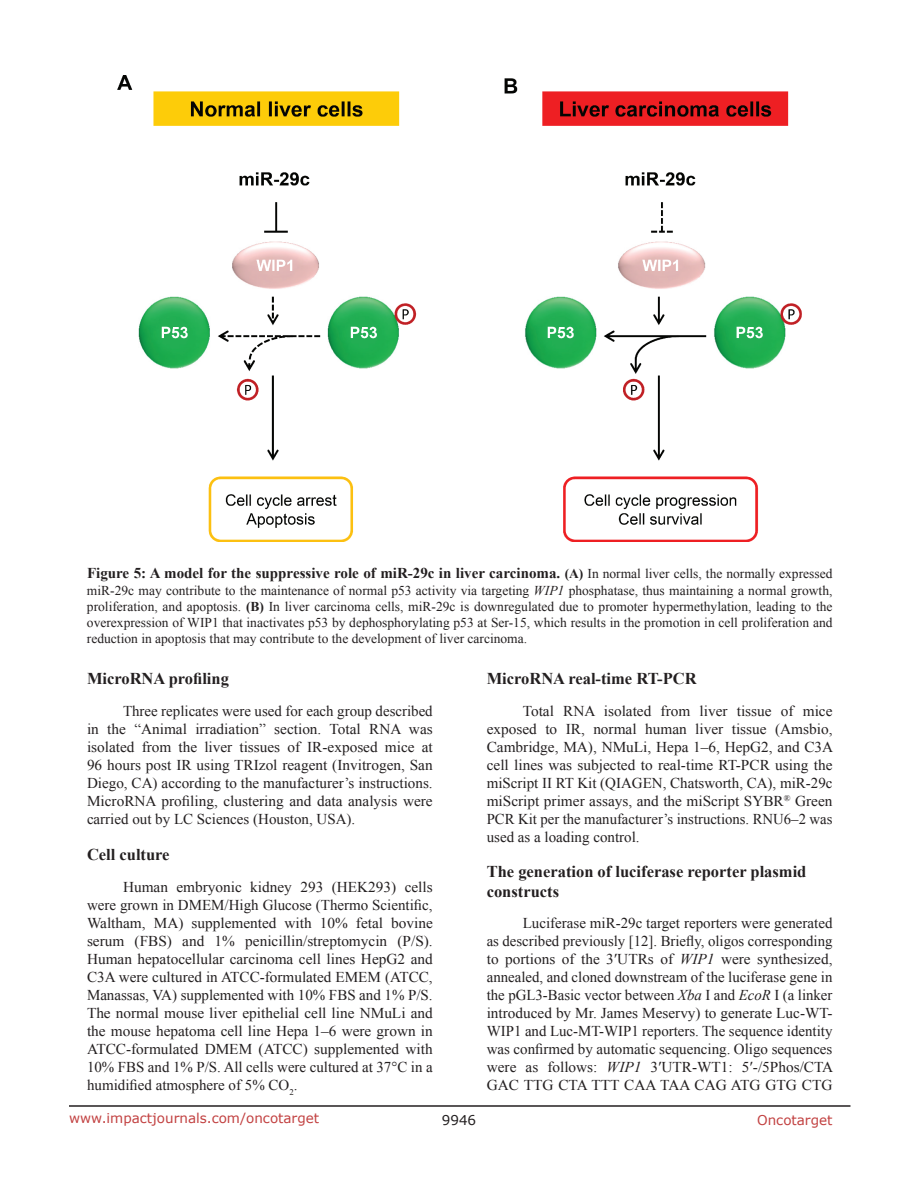
<style>
.page{position:relative;width:918px;height:1188px;background:#fff}
.page>*{position:absolute;margin:0;border:0;box-sizing:border-box;transform-origin:0 0}
.t1{font:700 16.5px/19.8px "Times New Roman";color:#231f20}
.t2{font:15px/18px "Times New Roman";color:#231f20;text-align:justify}
.t3{font:700 15px "Times New Roman";color:#231f20}
.t4{font:13.5px/16.2px "Times New Roman";color:#231f20;text-align:justify}
.t5{font:13.5px "Verdana";color:#c24141}
.t6{font:13.5px "Verdana";color:#231f20}
.s1{font-size:13.5px}
.s2{font-weight:400;font-size:13.5px}
.s3{font-style:italic}
.s4{font-weight:700}
</style>
<div class="page">
<hr style="left:69px;top:1105px;width:781px;height:2px;background:#231f20">
<img style="left:118px;top:75px;width:684px;height:466px">
<p class="t3" style="left:87px;top:563px;width:747px">Figure 5: A model for the suppressive role of miR-29c in liver carcinoma. <span class="s1">(A)</span> <span class="s2">In normal liver cells, the normally expressed</span></p>
<p class="t4" style="left:87px;top:582px;width:747px">miR-29c may contribute to the maintenance of normal p53 activity via targeting <span class="s3">WIP1</span> phosphatase, thus maintaining a normal growth, proliferation, and apoptosis. <span class="s4">(B)</span> In liver carcinoma cells, miR-29c is downregulated due to promoter hypermethylation, leading to the overexpression of WIP1 that inactivates p53 by dephosphorylating p53 at Ser-15, which results in the promotion in cell proliferation and reduction in apoptosis that may contribute to the development of liver carcinoma.</p>
<p class="t1" style="left:87px;top:669px;width:143px">MicroRNA profiling</p>
<p class="t2" style="left:87px;top:702px;width:347px;text-indent:36px">Three replicates were used for each group described in the “Animal irradiation” section. Total RNA was isolated from the liver tissues of IR-exposed mice at 96 hours post IR using TRIzol reagent (Invitrogen, San Diego, CA) according to the manufacturer’s instructions.<br>MicroRNA profiling, clustering and data analysis were carried out by LC Sciences (Houston, USA).</p>
<p class="t1" style="left:87px;top:844px;width:84px">Cell culture</p>
<p class="t2" style="left:87px;top:877px;width:347px;text-indent:36px">Human embryonic kidney 293 (HEK293) cells were grown in DMEM/High Glucose (Thermo Scientific, Waltham, MA) supplemented with 10% fetal bovine serum (FBS) and 1% penicillin/streptomycin (P/S).<br>Human hepatocellular carcinoma cell lines HepG2 and C3A were cultured in ATCC-formulated EMEM (ATCC, Manassas, VA) supplemented with 10% FBS and 1% P/S.<br>The normal mouse liver epithelial cell line NMuLi and the mouse hepatoma cell line Hepa 1–6 were grown in ATCC-formulated DMEM (ATCC) supplemented with 10% FBS and 1% P/S. All cells were cultured at 37°C in a humidified atmosphere of 5% CO<sub>2</sub>.</p>
<p class="t1" style="left:487px;top:669px;width:211px">MicroRNA real-time RT-PCR</p>
<p class="t2" style="left:487px;top:702px;width:348px;text-indent:36px">Total RNA isolated from liver tissue of mice exposed to IR, normal human liver tissue (Amsbio, Cambridge, MA), NMuLi, Hepa 1–6, HepG2, and C3A cell lines was subjected to real-time RT-PCR using the miScript II RT Kit (QIAGEN, Chatsworth, CA), miR-29c miScript primer assays, and the miScript SYBR<sup>®</sup> Green PCR Kit per the manufacturer’s instructions. RNU6–2 was used as a loading control.</p>
<p class="t1" style="left:487px;top:861px;width:321px">The generation of luciferase reporter plasmid constructs</p>
<p class="t2" style="left:487px;top:914px;width:348px;text-indent:36px">Luciferase miR-29c target reporters were generated as described previously [12]. Briefly, oligos corresponding to portions of the 3′UTRs of <span class="s3">WIP1</span> were synthesized, annealed, and cloned downstream of the luciferase gene in the pGL3-Basic vector between <span class="s3">Xba</span> I and <span class="s3">EcoR</span> I (a linker introduced by Mr. James Meservy) to generate Luc-WT-WIP1 and Luc-MT-WIP1 reporters. The sequence identity was confirmed by automatic sequencing. Oligo sequences were as follows: <span class="s3">WIP1</span> 3′UTR-WT1: 5′-/5Phos/CTA GAC TTG CTA TTT CAA TAA CAG ATG GTG CTG</p>
<p class="t5" style="left:69px;top:1109px;width:252px">www.impactjournals.com/oncotarget</p>
<p class="t6" style="left:442px;top:1111px;width:36px">9946</p>
<p class="t5" style="left:757px;top:1111px;width:77px">Oncotarget</p>
</div>
